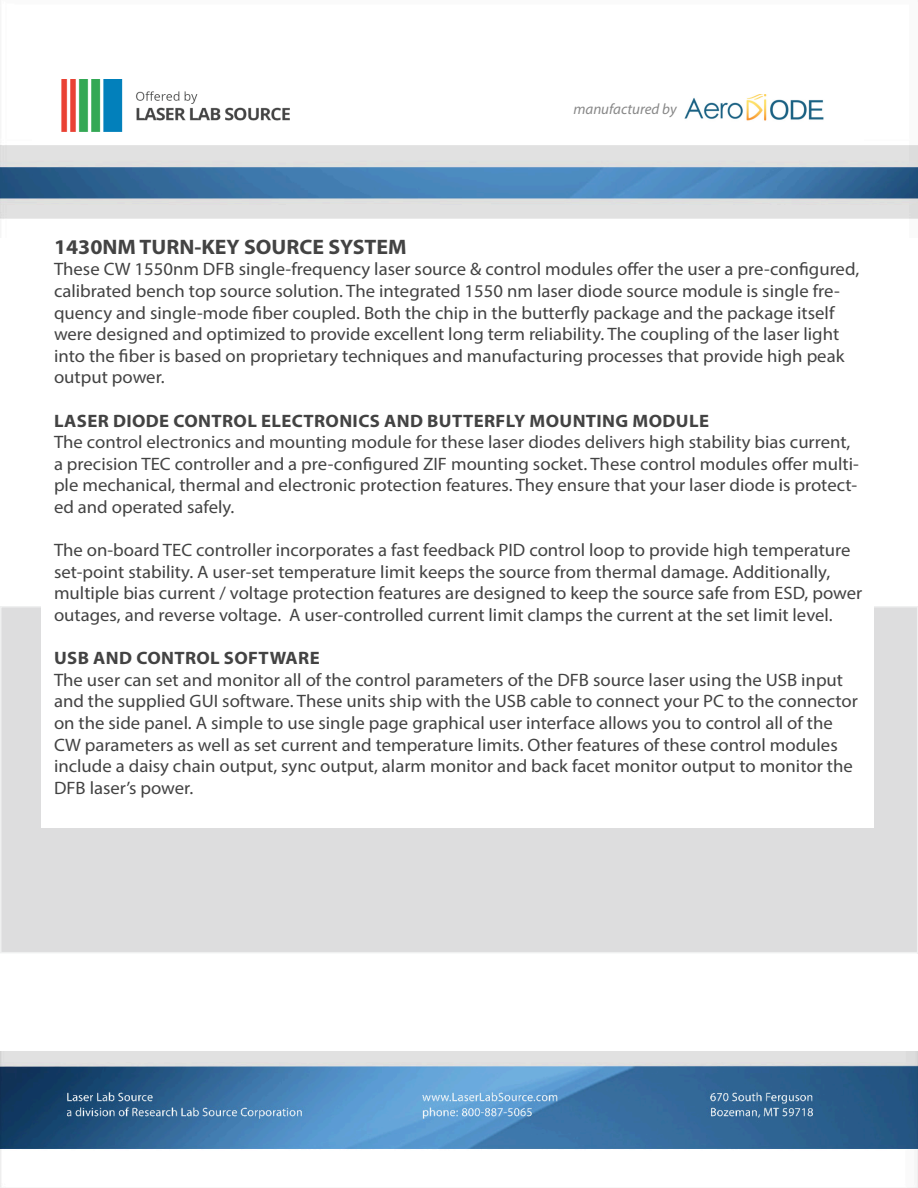
<style>
.page{position:relative;width:918px;height:1188px;background:#fff}
.page>*{position:absolute;margin:0;border:0;box-sizing:border-box;transform-origin:0 0}
.t1{font:700 21px "Myriad Pro";color:#434343;scale:1.04 1}
.t2{font:18px/21.6px "Myriad Pro";color:#434343;scale:1.04 1}
.t3{font:700 18px "Myriad Pro";letter-spacing:.02em;color:#434343;scale:1.04 1}
.t4{font:italic 15px "Myriad Pro";color:#888}
</style>
<div class="page">
<img style="left:0;top:1052px;width:918px;height:136px">
<img style="left:0;top:145px;width:918px;height:74px">
<div style="left:0;top:606px;width:917px;height:347px;background:#ddddde"></div>
<div style="left:41px;top:595px;width:833px;height:233px;background:#fff"></div>
<svg style="left:917px;top:606px;width:1px;height:348px"></svg>
<img style="left:61px;top:80px;width:228px;height:52px">
<img style="left:684px;top:95px;width:140px;height:26px">
<p class="t4" style="left:573px;top:99px;width:105px">manufactured by</p>
<p class="t1" style="left:54px;top:235px;width:341px">1430NM TURN-KEY SOURCE SYSTEM</p>
<p class="t2" style="left:54px;top:258px;width:776px">These CW 1550nm DFB single-frequency laser source &amp; control modules offer the user a pre-configured, calibrated bench top source solution. The integrated 1550 nm laser diode source module is single fre&shy;quency and single-mode fiber coupled. Both the chip in the butterfly package and the package itself were designed and optimized to provide excellent long term reliability. The coupling of the laser light into the fiber is based on proprietary techniques and manufacturing processes that provide high peak output power.</p>
<p class="t3" style="left:54px;top:410px;width:631px">LASER DIODE CONTROL ELECTRONICS AND BUTTERFLY MOUNTING MODULE</p>
<p class="t2" style="left:54px;top:431px;width:775px">The control electronics and mounting module for these laser diodes delivers high stability bias current, a precision TEC controller and a pre-configured ZIF mounting socket. These control modules offer multi&shy;ple mechanical, thermal and electronic protection features. They ensure that your laser diode is protect&shy;ed and operated safely.</p>
<p class="t2" style="left:54px;top:539px;width:779px">The on-board TEC controller incorporates a fast feedback PID control loop to provide high temperature set-point stability. A user-set temperature limit keeps the source from thermal damage. Additionally, multiple bias current / voltage protection features are designed to keep the source safe from ESD, power outages, and reverse voltage. A user-controlled current limit clamps the current at the set limit level.</p>
<p class="t3" style="left:54px;top:648px;width:257px">USB AND CONTROL SOFTWARE</p>
<p class="t2" style="left:54px;top:669px;width:775px">The user can set and monitor all of the control parameters of the DFB source laser using the USB input and the supplied GUI software. These units ship with the USB cable to connect your PC to the connector on the side panel. A simple to use single page graphical user interface allows you to control all of the CW parameters as well as set current and temperature limits. Other features of these control modules include a daisy chain output, sync output, alarm monitor and back facet monitor output to monitor the DFB laser’s power.</p>
</div>
